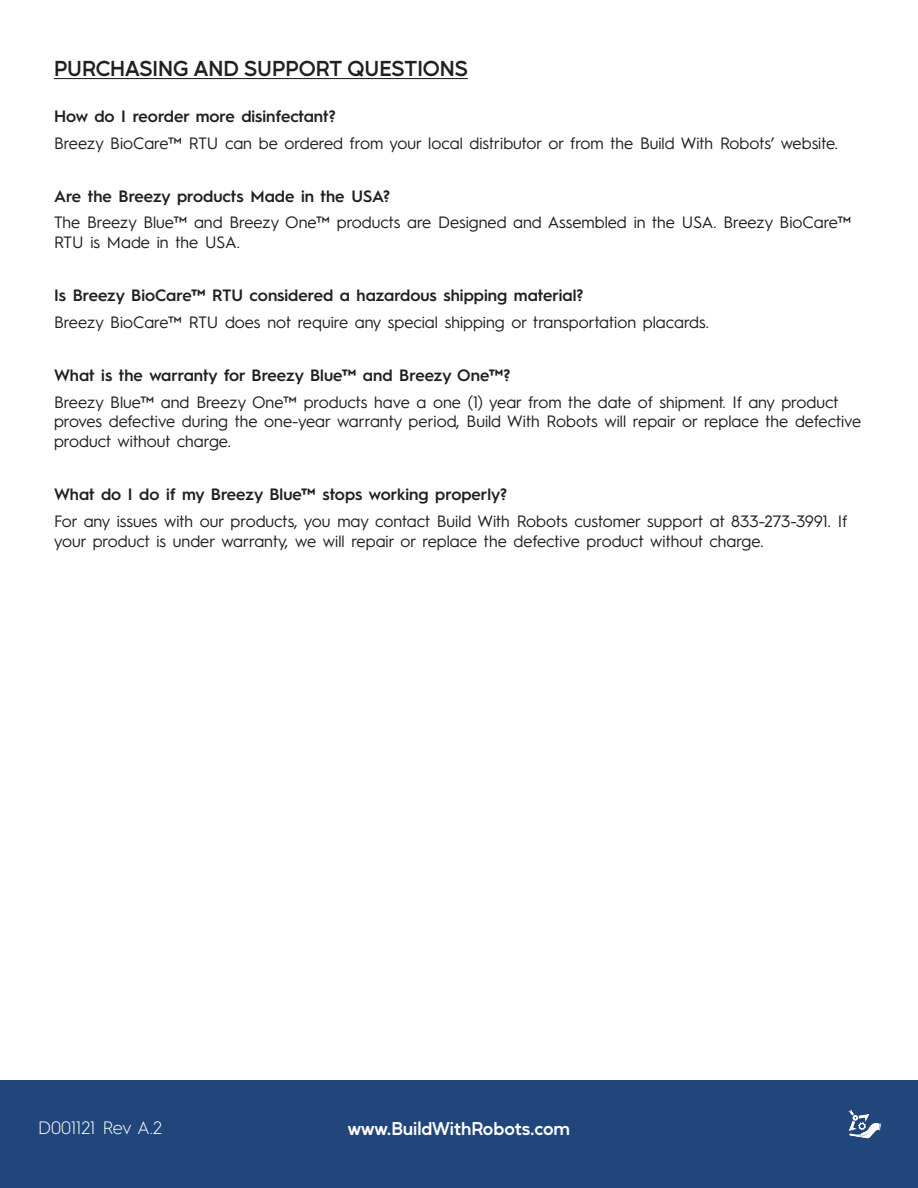
<style>
.page{position:relative;width:918px;height:1188px;background:#fff}
.page>*{position:absolute;margin:0;border:0;box-sizing:border-box;transform-origin:0 0}
.t1{font:600 21px "Mustica Pro";color:#231f20}
.t2{font:600 18px "Mustica Pro";letter-spacing:-.005em;color:#fff}
.t3{font:300 18px "Hurme Geometric Sans 1";color:#fff}
.t4{font:16.5px/19.8px "Hurme Geometric Sans 1";color:#231f20}
.t5{font:600 16.5px "Hurme Geometric Sans 1";color:#231f20}
</style>
<div class="page">
<hr style="left:54px;top:78px;width:414px;height:1px;background:#231f20">
<div style="left:0;top:1080px;width:918px;height:108px;background:#21467c"></div>
<img style="left:848px;top:1110px;width:33px;height:29px">
<p class="t1" style="left:54px;top:52px;width:415px">PURCHASING AND SUPPORT QUESTIONS</p>
<p class="t5" style="left:54px;top:105px;width:283px">How do I reorder more disinfectant?</p>
<p class="t4" style="left:54px;top:132px;width:786px">Breezy BioCare™ RTU can be ordered from your local distributor or from the Build With Robots’ website.</p>
<p class="t5" style="left:54px;top:185px;width:338px">Are the Breezy products Made in the USA?</p>
<p class="t4" style="left:54px;top:212px;width:799px">The Breezy Blue™ and Breezy One™ products are Designed and Assembled in the USA. Breezy BioCare™<br>RTU is Made in the USA.</p>
<p class="t5" style="left:54px;top:284px;width:531px">Is Breezy BioCare™ RTU considered a hazardous shipping material?</p>
<p class="t4" style="left:54px;top:311px;width:656px">Breezy BioCare™ RTU does not require any special shipping or transportation placards.</p>
<p class="t5" style="left:54px;top:364px;width:458px">What is the warranty for Breezy Blue™ and Breezy One™?</p>
<p class="t4" style="left:54px;top:391px;width:809px">Breezy Blue™ and Breezy One™ products have a one (1) year from the date of shipment. If any product proves defective during the one-year warranty period, Build With Robots will repair or replace the defective product without charge.</p>
<p class="t5" style="left:54px;top:483px;width:455px">What do I do if my Breezy Blue™ stops working properly?</p>
<p class="t4" style="left:54px;top:510px;width:795px">For any issues with our products, you may contact Build With Robots customer support at 833-273-3991. If your product is under warranty, we will repair or replace the defective product without charge.</p>
<p class="t3" style="left:38px;top:1116px;width:125px">D001121 Rev A.2</p>
<p class="t2" style="left:348px;top:1114px;width:224px">www.BuildWithRobots.com</p>
</div>
